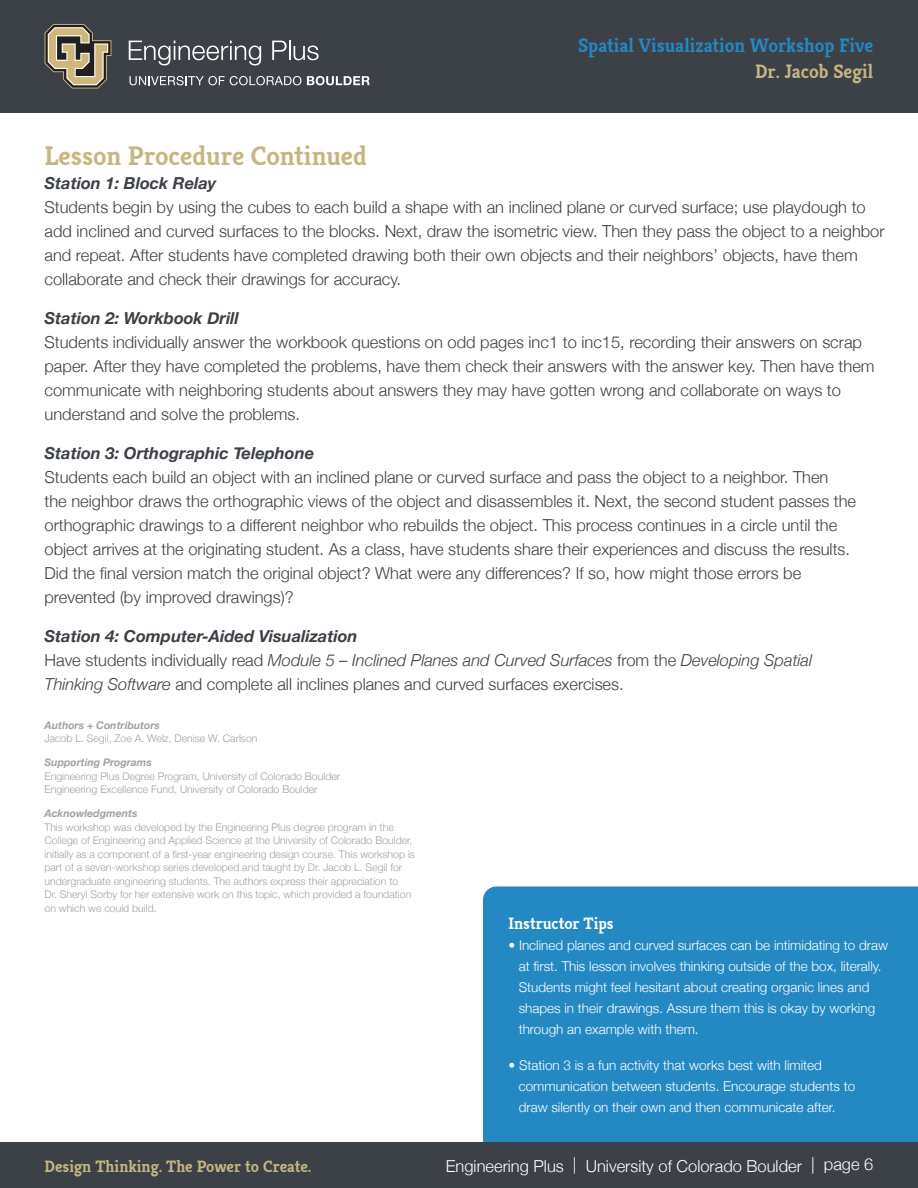
<style>
.page{position:relative;width:918px;height:1188px;background:#fff}
.page>*{position:absolute;margin:0;border:0;box-sizing:border-box;transform-origin:0 0}
.t1{font:700 27px "Kreon";color:#c6b682}
.t2{font:700 19.5px "Kreon";color:#2489c2}
.t3{font:700 19.5px "Kreon";color:#c6b682}
.t4{font:300 16.5px/24px "Helvetica Neue";color:#3c4047}
.t5{font:italic 700 16.5px "Helvetica Neue";color:#3c4047}
.t6{font:300 16.5px "Helvetica Neue";color:#fff}
.t7{font:700 16.5px "Kreon";color:#c6b682}
.t8{font:700 16.5px "Kreon";color:#fff}
.t9{font:300 13.5px/21px "Helvetica Neue";color:#fff}
.t10{font:300 10.5px/13.5px "Helvetica Neue";color:#9ea1a7}
.t11{font:italic 700 10.5px "Helvetica Neue";color:#9ea1a7}
.s1{font-weight:700;font-style:italic}
.s2{font-style:italic}
</style>
<div class="page">
<div style="left:483px;top:887px;width:435px;height:255px;background:#2489c2"></div>
<div style="left:0;top:0;width:918px;height:112px;background:#3c4047"></div>
<div style="left:0;top:1142px;width:918px;height:46px;background:#3c4047"></div>
<svg style="left:45px;top:24px;width:66px;height:65px"></svg>
<svg style="left:129px;top:41px;width:132px;height:24px"></svg>
<svg style="left:272px;top:41px;width:47px;height:19px"></svg>
<svg style="left:130px;top:76px;width:171px;height:9px"></svg>
<svg style="left:307px;top:76px;width:63px;height:9px"></svg>
<p class="t2" style="left:578px;top:33px;width:297px">Spatial Visualization Workshop Five</p>
<p class="t3" style="left:755px;top:59px;width:120px">Dr. Jacob Segil</p>
<h1 class="t1" style="left:45px;top:139px;width:324px">Lesson Procedure Continued</h1>
<p class="t5" style="left:45px;top:170px;width:174px">Station 1: Block Relay</p>
<p class="t4" style="left:45px;top:194px;width:842px">Students begin by using the cubes to each build a shape with an inclined plane or curved surface; use playdough to add inclined and curved surfaces to the blocks. Next, draw the isometric view. Then they pass the object to a neighbor and repeat. After students have completed drawing both their own objects and their neighbors’ objects, have them collaborate and check their drawings for accuracy.</p>
<p class="t5" style="left:45px;top:305px;width:196px">Station 2: Workbook Drill</p>
<p class="t4" style="left:45px;top:329px;width:832px">Students individually answer the workbook questions on odd pages inc1 to inc15, recording their answers on scrap paper. After they have completed the problems, have them check their answers with the answer key. Then have them communicate with neighboring students about answers they may have gotten wrong and collaborate on ways to understand and solve the problems.</p>
<p class="t5" style="left:45px;top:440px;width:271px">Station 3: Orthographic Telephone</p>
<p class="t4" style="left:45px;top:464px;width:813px">Students each build an object with an inclined plane or curved surface and pass the object to a neighbor. Then<br>the neighbor draws the orthographic views of the object and disassembles it. Next, the second student passes the orthographic drawings to a different neighbor who rebuilds the object. This process continues in a circle until the object arrives at the originating student. As a class, have students share their experiences and discuss the results.<br>Did the final version match the original object? What were any differences? If so, how might those errors be prevented (by improved drawings)?</p>
<p class="t4" style="left:45px;top:623px;width:769px"><span class="s1">Station 4: Computer-Aided Visualization<br></span>Have students individually read <span class="s2">Module 5 – Inclined Planes and Curved Surfaces</span> from the <span class="s2">Developing Spatial<br>Thinking Software</span> and complete all inclines planes and curved surfaces exercises.</p>
<p class="t11" style="left:45px;top:717px;width:117px">Authors + Contributors</p>
<p class="t10" style="left:45px;top:731px;width:214px">Jacob L. Segil, Zoe A. Welz, Denise W. Carlson</p>
<p class="t11" style="left:45px;top:754px;width:109px">Supporting Programs</p>
<p class="t10" style="left:45px;top:769px;width:297px">Engineering Plus Degree Program, University of Colorado Boulder<br>Engineering Excellence Fund, University of Colorado Boulder</p>
<p class="t11" style="left:45px;top:806px;width:94px">Acknowledgments</p>
<p class="t10" style="left:45px;top:820px;width:372px">This workshop was developed by the Engineering Plus degree program in the College of Engineering and Applied Science at the University of Colorado Boulder, initially as a component of a first-year engineering design course. This workshop is part of a seven-workshop series developed and taught by Dr. Jacob L. Segil for undergraduate engineering students. The authors express their appreciation to<br>Dr. Sheryl Sorby for her extensive work on this topic, which provided a foundation on which we could build.</p>
<p class="t8" style="left:508px;top:912px;width:107px">Instructor Tips</p>
<p class="t9" style="left:519px;top:933px;width:371px;text-indent:-10px">• Inclined planes and curved surfaces can be intimidating to draw at first. This lesson involves thinking outside of the box, literally.<br>Students might feel hesitant about creating organic lines and shapes in their drawings. Assure them this is okay by working through an example with them.</p>
<p class="t9" style="left:519px;top:1053px;width:338px;text-indent:-10px">• Station 3 is a fun activity that works best with limited communication between students. Encourage students to draw silently on their own and then communicate after.</p>
<p class="t7" style="left:45px;top:1155px;width:268px">Design Thinking. The Power to Create.</p>
<p class="t6" style="left:446px;top:1152px;width:429px">Engineering Plus | University of Colorado Boulder | page 6</p>
</div>
